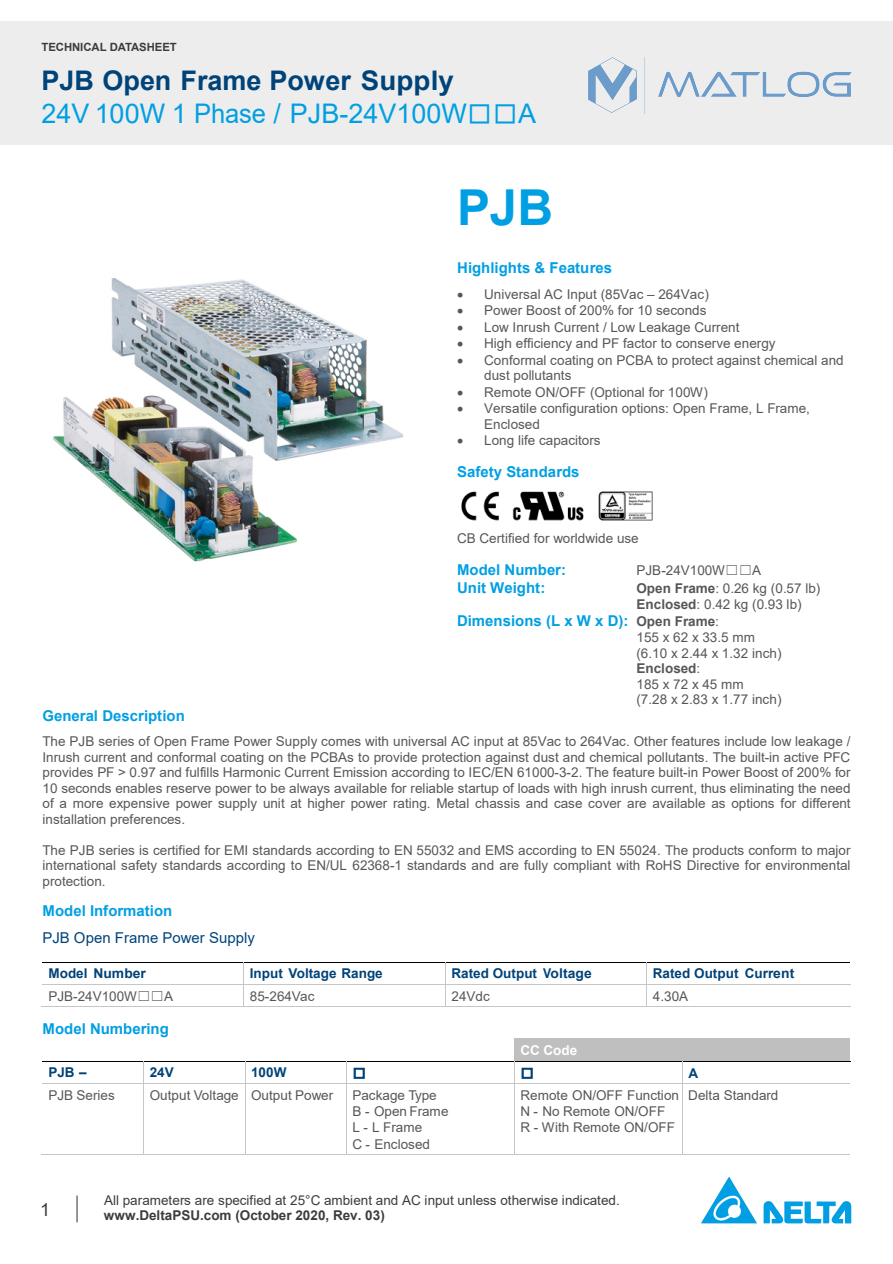
<style>
.page{position:relative;width:893px;height:1264px;background:#fff}
.page>*{position:absolute;margin:0;border:0;box-sizing:border-box;transform-origin:0 0}
.t1{font:700 49.5px "Arial";color:#009fe3}
.t2{font:27px/32.7px "Arial";letter-spacing:-.005em;color:#009fe3}
.t3{font:25.5px "MS Gothic";color:#009fe3}
.t4{font:18px "Arial";color:#3c3c3b}
.t5{font:700 15px "Arial";letter-spacing:.005em;color:#009fe3}
.t6{font:15px "Arial";letter-spacing:.005em;color:#004379}
.t7{font:13.5px/16.2px "Arial";letter-spacing:.005em;color:#575756}
.t8{font:700 13.5px "Arial";color:#004379}
.t9{font:13.5px "Arial";letter-spacing:.005em;color:#3c3c3b}
.t10{font:700 13.5px "Arial";letter-spacing:.005em;color:#3c3c3b}
.t11{font:700 13.5px "Arial";color:#fff}
.t12{font:13.5px "MS Gothic";color:#575756}
.t13{font:700 11.4px "Arial";letter-spacing:-.01em;color:#3c3c3b}
.s1{font-weight:700;color:#004379}
.s2{font-family:"MS Gothic";font-size:25.5px}
.s3{font-family:"Arial";font-size:27px}
.s4{font-family:"MS Gothic"}
.s5{font-family:"Arial"}
.s6{font-weight:700}
.s7{font-size:13.5px;color:#575756}
.s8{font-weight:400;font-size:13.5px;color:#575756}
</style>
<div class="page">
<div style="left:0;top:21px;width:893px;height:124px;background:#ededed"></div>
<img style="left:701px;top:1176px;width:151px;height:48px">
<svg style="left:77px;top:1195px;width:1px;height:26px"></svg>
<hr style="left:42px;top:961px;width:202px;height:1px;background:#000">
<hr style="left:244px;top:961px;width:201px;height:1px;background:#000">
<hr style="left:446px;top:961px;width:201px;height:1px;background:#000">
<hr style="left:647px;top:961px;width:203px;height:1px;background:#000">
<hr style="left:42px;top:984px;width:202px;height:1px;background:#c6c6c6">
<hr style="left:244px;top:984px;width:201px;height:1px;background:#c6c6c6">
<hr style="left:445px;top:984px;width:202px;height:1px;background:#c6c6c6">
<hr style="left:647px;top:984px;width:203px;height:1px;background:#c6c6c6">
<hr style="left:41px;top:1006px;width:203px;height:1px;background:#c6c6c6">
<hr style="left:244px;top:1006px;width:201px;height:1px;background:#c6c6c6">
<svg style="left:445px;top:962px;width:1px;height:44px"></svg>
<hr style="left:445px;top:1006px;width:202px;height:1px;background:#c6c6c6">
<hr style="left:647px;top:1006px;width:203px;height:1px;background:#c6c6c6">
<div style="left:514px;top:1037px;width:168px;height:23px;background:#bfbfbf"></div>
<div style="left:682px;top:1037px;width:168px;height:23px;background:#bfbfbf"></div>
<svg style="left:354px;top:1067px;width:11px;height:11px"></svg>
<svg style="left:522px;top:1067px;width:11px;height:11px"></svg>
<hr style="left:42px;top:1060px;width:102px;height:1px;background:#000">
<hr style="left:145px;top:1060px;width:100px;height:1px;background:#000">
<hr style="left:246px;top:1060px;width:100px;height:1px;background:#000">
<hr style="left:347px;top:1060px;width:167px;height:1px;background:#000">
<hr style="left:515px;top:1060px;width:167px;height:1px;background:#000">
<hr style="left:683px;top:1060px;width:167px;height:1px;background:#000">
<hr style="left:42px;top:1083px;width:102px;height:1px;background:#c6c6c6">
<hr style="left:144px;top:1083px;width:101px;height:1px;background:#c6c6c6">
<svg style="left:245px;top:1061px;width:1px;height:22px"></svg>
<hr style="left:245px;top:1083px;width:101px;height:1px;background:#c6c6c6">
<svg style="left:346px;top:1061px;width:1px;height:22px"></svg>
<hr style="left:346px;top:1083px;width:168px;height:1px;background:#c6c6c6">
<svg style="left:514px;top:1060px;width:1px;height:23px"></svg>
<hr style="left:514px;top:1083px;width:168px;height:1px;background:#c6c6c6">
<svg style="left:682px;top:1060px;width:1px;height:23px"></svg>
<hr style="left:682px;top:1083px;width:168px;height:1px;background:#c6c6c6">
<hr style="left:41px;top:1154px;width:103px;height:1px;background:#c6c6c6">
<hr style="left:144px;top:1083px;width:1px;height:71px;background:#c6c6c6">
<hr style="left:144px;top:1154px;width:101px;height:1px;background:#c6c6c6">
<hr style="left:245px;top:1083px;width:1px;height:71px;background:#c6c6c6">
<hr style="left:245px;top:1154px;width:101px;height:1px;background:#c6c6c6">
<hr style="left:346px;top:1083px;width:1px;height:71px;background:#c6c6c6">
<hr style="left:346px;top:1154px;width:168px;height:1px;background:#c6c6c6">
<hr style="left:514px;top:1083px;width:1px;height:71px;background:#c6c6c6">
<hr style="left:514px;top:1154px;width:168px;height:1px;background:#c6c6c6">
<hr style="left:682px;top:1083px;width:1px;height:71px;background:#c6c6c6">
<hr style="left:682px;top:1154px;width:168px;height:1px;background:#c6c6c6">
<img style="left:461px;top:491px;width:192px;height:30px">
<img style="left:53px;top:278px;width:350px;height:284px">
<img style="left:588px;top:58px;width:264px;height:55px">
<p class="t13" style="left:42px;top:39px;width:137px">TECHNICAL DATASHEET</p>
<h2 class="t2" style="left:42px;top:64px;width:478px"><span class="s1">PJB Open Frame Power Supply<br></span>24V 100W 1 Phase / PJB-24V100W <span class="s2">ڧ</span></h2>
<h3 class="t3" style="left:467px;top:101px;width:71px">ڧ <span class="s3">A</span></h3>
<h1 class="t1" style="left:457px;top:173px;width:98px">PJB</h1>
<p class="t5" style="left:457px;top:257px;width:156px">Highlights &amp; Features</p>
<p class="t7" style="left:484px;top:286px;width:361px">Universal AC Input (85Vac – 264Vac)<br>Power Boost of 200% for 10 seconds<br>Low Inrush Current / Low Leakage Current<br>High efficiency and PF factor to conserve energy<br>Conformal coating on PCBA to protect against chemical and dust pollutants<br>Remote ON/OFF (Optional for 100W)<br>Versatile configuration options: Open Frame, L Frame, Enclosed<br>Long life capacitors</p>
<p class="t5" style="left:457px;top:461px;width:124px">Safety Standards</p>
<p class="t7" style="left:457px;top:530px;width:183px">CB Certified for worldwide use</p>
<p class="t5" style="left:457px;top:559px;width:111px">Model Number:</p>
<p class="t7" style="left:636px;top:562px;width:117px">PJB-24V100W <span class="s4">܆</span></p>
<p class="t12" style="left:725px;top:563px;width:38px">܆ <span class="s5">A</span></p>
<p class="t5" style="left:457px;top:577px;width:90px">Unit Weight:</p>
<p class="t7" style="left:636px;top:580px;width:185px"><span class="s6">Open Frame</span>: 0.26 kg (0.57 lb)<br><span class="s6">Enclosed</span>: 0.42 kg (0.93 lb)</p>
<p class="t5" style="left:457px;top:610px;width:264px">Dimensions (L x W x D): <span class="s7">Open Frame</span><span class="s8">:</span></p>
<p class="t7" style="left:636px;top:629px;width:147px;line-height:15.5px">155 x 62 x 33.5 mm (6.10 x 2.44 x 1.32 inch)<br><span class="s6">Enclosed</span>:<br>185 x 72 x 45 mm<br>(7.28 x 2.83 x 1.77 inch)</p>
<p class="t5" style="left:42px;top:705px;width:144px">General Description</p>
<p class="t7" style="left:42px;top:733px;width:810px;line-height:15.5px;text-align:justify">The PJB series of Open Frame Power Supply comes with universal AC input at 85Vac to 264Vac. Other features include low leakage / Inrush current and conformal coating on the PCBAs to provide protection against dust and chemical pollutants. The built-in active PFC provides PF &gt; 0.97 and fulfills Harmonic Current Emission according to IEC/EN 61000-3-2. The feature built-in Power Boost of 200% for 10 seconds enables reserve power to be always available for reliable startup of loads with high inrush current, thus eliminating the need of a more expensive power supply unit at higher power rating. Metal chassis and case cover are available as options for different installation preferences.</p>
<p class="t7" style="left:42px;top:842px;width:810px;line-height:15.6px;text-align:justify">The PJB series is certified for EMI standards according to EN 55032 and EMS according to EN 55024. The products conform to major international safety standards according to EN/UL 62368-1 standards and are fully compliant with RoHS Directive for environmental protection.</p>
<p class="t5" style="left:42px;top:900px;width:131px">Model Information</p>
<p class="t6" style="left:42px;top:927px;width:214px">PJB Open Frame Power Supply</p>
<p class="t8" style="left:48px;top:963px;width:99px">Model Number</p>
<p class="t8" style="left:250px;top:963px;width:134px">Input Voltage Range</p>
<p class="t8" style="left:451px;top:963px;width:142px">Rated Output Voltage</p>
<p class="t8" style="left:653px;top:963px;width:143px">Rated Output Current</p>
<p class="t7" style="left:48px;top:987px;width:117px">PJB-24V100W <span class="s4">܆</span></p>
<p class="t12" style="left:137px;top:988px;width:38px">܆ <span class="s5">A</span></p>
<p class="t7" style="left:250px;top:987px;width:66px">85-264Vac</p>
<p class="t7" style="left:451px;top:987px;width:40px">24Vdc</p>
<p class="t7" style="left:653px;top:987px;width:37px">4.30A</p>
<p class="t5" style="left:42px;top:1018px;width:128px">Model Numbering</p>
<p class="t11" style="left:520px;top:1039px;width:59px">CC Code</p>
<p class="t8" style="left:48px;top:1062px;width:40px">PJB –</p>
<p class="t8" style="left:150px;top:1062px;width:26px">24V</p>
<p class="t8" style="left:251px;top:1062px;width:37px">100W</p>
<p class="t8" style="left:688px;top:1063px;width:11px">A</p>
<p class="t7" style="left:48px;top:1086px;width:68px">PJB Series</p>
<p class="t7" style="left:150px;top:1086px;width:185px">Output Voltage Output Power</p>
<p class="t7" style="left:352px;top:1086px;width:98px">Package Type<br>B - Open Frame<br>L - L Frame<br>C - Enclosed</p>
<p class="t7" style="left:520px;top:1086px;width:160px">Remote ON/OFF Function<br>N - No Remote ON/OFF<br>R - With Remote ON/OFF</p>
<p class="t7" style="left:688px;top:1086px;width:92px">Delta Standard</p>
<h3 class="t4" style="left:40px;top:1196px;width:12px">1</h3>
<p class="t9" style="left:104px;top:1190px;width:517px">All parameters are specified at 25°C ambient and AC input unless otherwise indicated.</p>
<p class="t10" style="left:104px;top:1205px;width:282px">www.DeltaPSU.com (October 2020, Rev. 03)</p>
</div>
